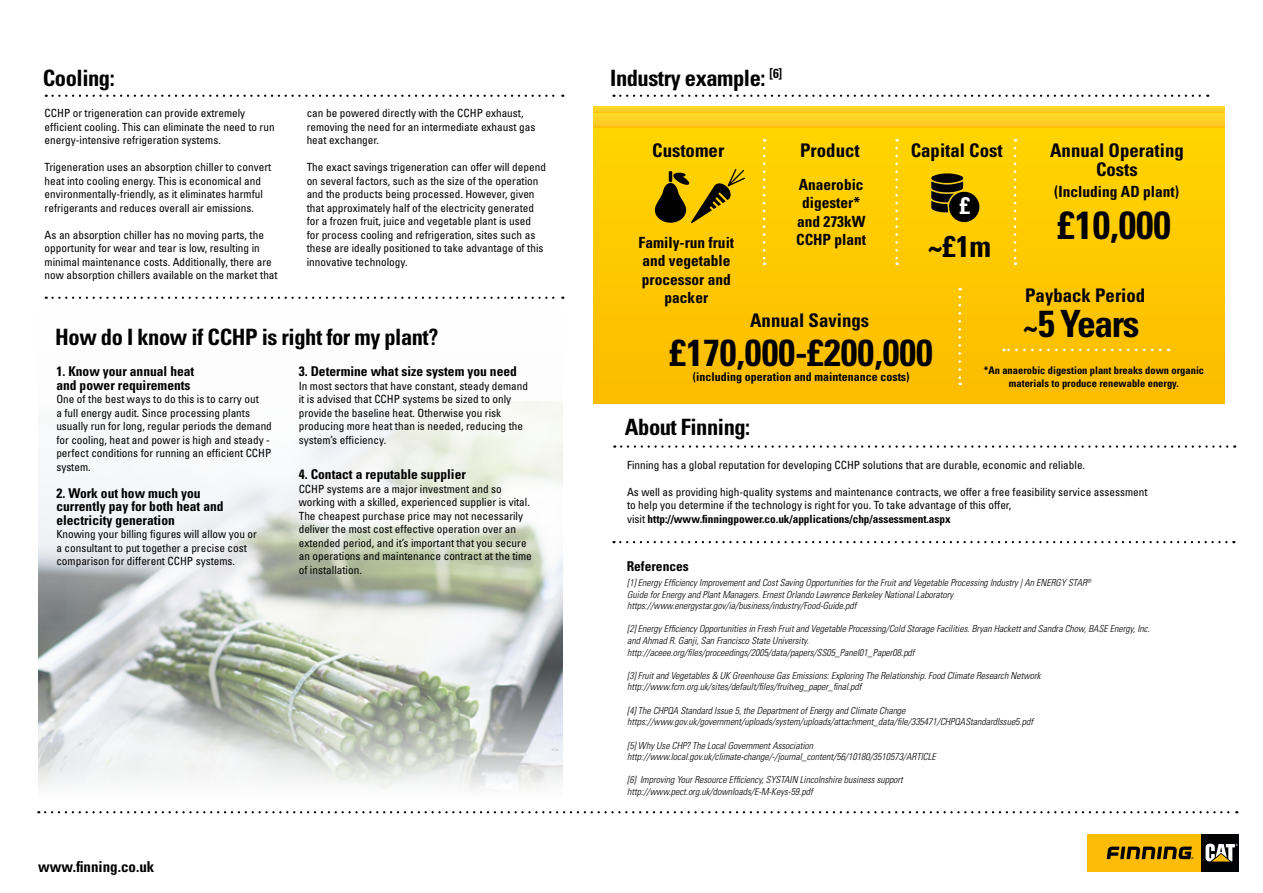
<style>
.page{position:relative;width:1263px;height:893px;background:#fff}
.page>*{position:absolute;margin:0;border:0;box-sizing:border-box;transform-origin:0 0}
.t1{font:700 condensed 39.15px "Univers";color:#000}
.t2{font:700 condensed 37.65px "Univers";color:#000}
.t3{font:700 condensed 35.7px/35.7px "Univers";color:#010203}
.t4{font:700 condensed 30px "Univers";color:#000}
.t5{font:700 condensed 24px "Univers";color:#fff}
.t6{font:700 condensed 22.5px "Univers";letter-spacing:-.02em;color:#000}
.t7{font:700 condensed 18.75px/18.8px "Univers";color:#000;text-align:center}
.t8{font:700 condensed 15.45px/18.5px "Univers";color:#000;text-align:center}
.t9{font:700 condensed 15px "Univers";color:#000}
.t10{font:700 condensed 13.5px/13.5px "Univers";color:#000}
.t11{font:700 condensed 12px "Univers";color:#000}
.t12{font:condensed 11.25px/13.5px "Univers";color:#000}
.t13{font:700 condensed 10.5px/12.6px "Univers";color:#000;text-align:center}
.t14{font:italic 300 condensed 9.6px/11.6px "Univers";color:#000}
.s1{font-size:30px}
.s2{font-weight:700}
</style>
<div class="page">
<div style="left:593px;top:126px;width:632px;height:278px;background:#fec800"></div>
<div style="left:593px;top:113px;width:632px;height:14px;background:#fed127"></div>
<div style="left:593px;top:106px;width:632px;height:7px;background:#ffd227"></div>
<div style="left:1087px;top:834px;width:114px;height:38px;background:#fcbc08"></div>
<div style="left:1201px;top:834px;width:38px;height:38px;background:#010203"></div>
<svg style="left:1205px;top:844px;width:33px;height:17px"></svg>
<svg style="left:1107px;top:847px;width:86px;height:12px"></svg>
<svg style="left:763px;top:148px;width:2px;height:117px"></svg>
<svg style="left:931px;top:173px;width:49px;height:49px"></svg>
<svg style="left:895px;top:148px;width:3px;height:117px"></svg>
<svg style="left:1014px;top:148px;width:2px;height:117px"></svg>
<svg style="left:46px;top:95px;width:517px;height:2px"></svg>
<svg style="left:38px;top:401px;width:524px;height:267px"></svg>
<svg style="left:621px;top:445px;width:614px;height:3px"></svg>
<svg style="left:620px;top:95px;width:588px;height:2px"></svg>
<svg style="left:958px;top:297px;width:3px;height:88px"></svg>
<svg style="left:620px;top:541px;width:614px;height:2px"></svg>
<svg style="left:45px;top:811px;width:1192px;height:2px"></svg>
<svg style="left:655px;top:169px;width:90px;height:55px"></svg>
<svg style="left:38px;top:668px;width:525px;height:122px"></svg>
<svg style="left:46px;top:297px;width:517px;height:2px"></svg>
<svg style="left:1003px;top:349px;width:157px;height:2px"></svg>
<h3 class="t6" style="left:43px;top:64px;width:73px">Cooling:</h3>
<p class="t12" style="left:45px;top:106px;width:231px">CCHP or trigeneration can provide extremely efficient cooling. This can eliminate the need to run energy-intensive refrigeration systems.</p>
<p class="t12" style="left:45px;top:160px;width:228px">Trigeneration uses an absorption chiller to convert heat into cooling energy. This is economical and environmentally-friendly, as it eliminates harmful refrigerants and reduces overall air emissions.</p>
<p class="t12" style="left:45px;top:228px;width:235px">As an absorption chiller has no moving parts, the opportunity for wear and tear is low, resulting in minimal maintenance costs. Additionally, there are now absorption chillers available on the market that</p>
<p class="t12" style="left:307px;top:106px;width:230px">can be powered directly with the CCHP exhaust, removing the need for an intermediate exhaust gas heat exchanger.</p>
<p class="t12" style="left:307px;top:160px;width:241px">The exact savings trigeneration can offer will depend on several factors, such as the size of the operation and the products being processed. However, given that approximately half of the electricity generated for a frozen fruit, juice and vegetable plant is used for process cooling and refrigeration, sites such as these are ideally positioned to take advantage of this innovative technology.</p>
<h3 class="t3" style="left:52px;top:107px;width:307px">AND POWER (CHP)<br>FOR FOOD AND<br>DRINK PROCESSING.</h3>
<h3 class="t6" style="left:55px;top:323px;width:385px">How do I know if CCHP is right for my plant?</h3>
<p class="t10" style="left:56px;top:365px;width:139px">1. Know your annual heat and power requirements</p>
<p class="t12" style="left:56px;top:392px;width:217px">One of the best ways to do this is to carry out<br>a full energy audit. Since processing plants usually run for long, regular periods the demand for cooling, heat and power is high and steady - perfect conditions for running an efficient CCHP system.</p>
<p class="t10" style="left:56px;top:486px;width:169px">2. Work out how much you currently pay for both heat and electricity generation</p>
<p class="t12" style="left:56px;top:527px;width:202px">Knowing your billing figures will allow you or a consultant to put together a precise cost comparison for different CCHP systems.</p>
<p class="t10" style="left:299px;top:365px;width:220px">3. Determine what size system you need</p>
<p class="t12" style="left:299px;top:379px;width:231px">In most sectors that have constant, steady demand it is advised that CCHP systems be sized to only provide the baseline heat. Otherwise you risk producing more heat than is needed, reducing the system’s efficiency.</p>
<p class="t10" style="left:299px;top:467px;width:169px">4. Contact a reputable supplier</p>
<p class="t12" style="left:299px;top:482px;width:235px">CCHP systems are a major investment and so working with a skilled, experienced supplier is vital.<br>The cheapest purchase price may not necessarily deliver the most cost effective operation over an extended period, and it’s important that you secure an operations and maintenance contract at the time of installation.</p>
<h3 class="t9" style="left:38px;top:857px;width:118px">www.finning.co.uk</h3>
<h3 class="t6" style="left:610px;top:64px;width:173px">Industry example: <sup>[6]</sup></h3>
<h3 class="t7" style="left:652px;top:141px;width:74px">Customer</h3>
<h3 class="t7" style="left:800px;top:141px;width:61px">Product</h3>
<h3 class="t8" style="left:796px;top:175px;width:72px">Anaerobic digester* and 273kW<br>CCHP plant</h3>
<h3 class="t7" style="left:911px;top:141px;width:93px">Capital Cost</h3>
<h3 class="t5" style="left:960px;top:191px;width:12px">£</h3>
<h3 class="t4" style="left:928px;top:228px;width:65px">~£1m</h3>
<h3 class="t7" style="left:1050px;top:141px;width:135px">Annual Operating<br>Costs</h3>
<h3 class="t8" style="left:1054px;top:182px;width:126px">(Including AD plant)</h3>
<h1 class="t1" style="left:1058px;top:202px;width:115px">£10,000</h1>
<h3 class="t8" style="left:638px;top:233px;width:97px">Family-run fruit and vegetable processor and packer</h3>
<h3 class="t7" style="left:1025px;top:286px;width:122px">Payback Period</h3>
<h2 class="t2" style="left:1023px;top:300px;width:118px"><span class="s1">~</span>5 Years</h2>
<h3 class="t7" style="left:750px;top:310px;width:121px">Annual Savings</h3>
<h2 class="t2" style="left:670px;top:329px;width:264px">£170,000-£200,000</h2>
<p class="t11" style="left:693px;top:370px;width:218px">(including operation and maintenance costs)</p>
<p class="t13" style="left:984px;top:364px;width:222px">*An anaerobic digestion plant breaks down organic materials to produce renewable energy.</p>
<h3 class="t6" style="left:625px;top:413px;width:127px">About Finning:</h3>
<p class="t12" style="left:627px;top:458px;width:460px">Finning has a global reputation for developing CCHP solutions that are durable, economic and reliable.</p>
<p class="t12" style="left:627px;top:485px;width:522px">As well as providing high-quality systems and maintenance contracts, we offer a free feasibility service assessment to help you determine if the technology is right for you. To take advantage of this offer,<br>visit <span class="s2">http://www.finningpower.co.uk/applications/chp/assessment.aspx</span></p>
<p class="t10" style="left:627px;top:559px;width:64px">References</p>
<p class="t14" style="left:627px;top:577px;width:466px">[1] Energy Efficiency Improvement and Cost Saving Opportunities for the Fruit and Vegetable Processing Industry | An ENERGY STAR<sup>®<br></sup>Guide for Energy and Plant Managers. Ernest Orlando Lawrence Berkeley National Laboratory https://www.energystar.gov/ia/business/industry/Food-Guide.pdf</p>
<p class="t14" style="left:627px;top:623px;width:524px">[2] Energy Efficiency Opportunities in Fresh Fruit and Vegetable Processing/Cold Storage Facilities. Bryan Hackett and Sandra Chow, BASE Energy, Inc. and Ahmad R. Ganji, San Francisco State University.<br>http://aceee.org/files/proceedings/2005/data/papers/SS05_Panel01_Paper08.pdf</p>
<p class="t14" style="left:627px;top:670px;width:415px">[3] Fruit and Vegetables &amp; UK Greenhouse Gas Emissions: Exploring The Relationship. Food Climate Research Network http://www.fcrn.org.uk/sites/default/files/fruitveg_paper_final.pdf</p>
<p class="t14" style="left:627px;top:704px;width:407px">[4] The CHPQA Standard Issue 5, the Department of Energy and Climate Change https://www.gov.uk/government/uploads/system/uploads/attachment_data/file/335471/CHPQAStandardIssue5.pdf</p>
<p class="t14" style="left:627px;top:739px;width:310px">[5] Why Use CHP? The Local Government Association http://www.local.gov.uk/climate-change/-/journal_content/56/10180/3510573/ARTICLE</p>
<p class="t14" style="left:627px;top:774px;width:277px">[6] Improving Your Resource Efficiency, SYSTAIN Lincolnshire business support http://www.pect.org.uk/downloads/E-M-Keys-59.pdf</p>
</div>
